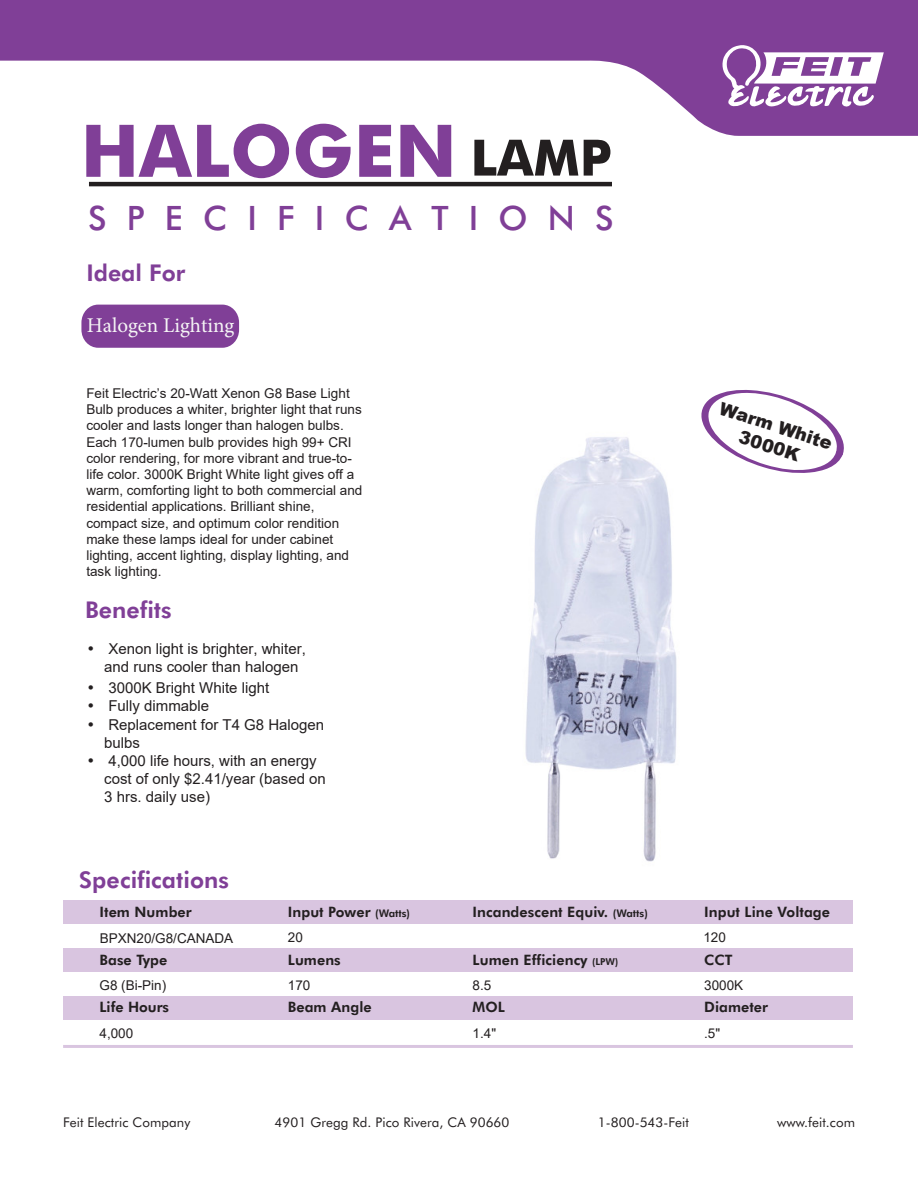
<style>
.page{position:relative;width:918px;height:1188px;background:#fff}
.page>*{position:absolute;margin:0;border:0;box-sizing:border-box;transform-origin:0 0}
.t1{font:700 72.75px "Futura BT";color:#803f97}
.t2{font:500 33.6px "Futura BT";letter-spacing:.6em;color:#803f97}
.t3{font:800 23.1px "Futura BT";color:#803f97}
.t4{font:21px "Minion Pro";color:#f5f5f5}
.t5{font:900 17.85px/21.5px "Arial";color:#231f20;text-align:center}
.t6{font:15px/18px "Arial";color:#231f20}
.t7{font:800 14.4px "Futura BT";letter-spacing:.005em;color:#231f20}
.t8{font:13.5px/16.2px "Arial";color:#231f20}
.t9{font:13.35px "Futura BT";letter-spacing:.005em;color:#231f20}
.s1{font-size:50.1px;color:#231f20}
.s2{font-family:"Futura BT"}
.s3{font-size:10.5px}
.s4{font-size:9.6px}
</style>
<div class="page">
<img style="left:525px;top:437px;width:152px;height:425px">
<hr style="left:63px;top:1045px;width:790px;height:3px;background:#803f97">
<div style="left:63px;top:900px;width:790px;height:24px;background:#d9c5e0"></div>
<div style="left:63px;top:948px;width:790px;height:24px;background:#d9c5e0"></div>
<div style="left:63px;top:996px;width:790px;height:24px;background:#d9c5e0"></div>
<hr style="left:89px;top:182px;width:523px;height:4px;background:#231f20">
<svg style="left:0;top:0;width:918px;height:136px;fill:#803f97"></svg>
<svg style="left:721px;top:45px;width:163px;height:63px"></svg>
<div style="left:81px;top:305px;width:158px;height:43px;background:#803f97;border-radius:17px"></div>
<svg style="left:701px;top:389px;width:143px;height:84px"></svg>
<h1 class="t1" style="left:81px;top:107px;width:532px">HALOGEN <span class="s1">LAMP</span></h1>
<h2 class="t2" style="left:88px;top:197px;width:527px">SPECIFICATIONS</h2>
<h3 class="t3" style="left:86px;top:258px;width:100px">Ideal For</h3>
<h3 class="t4" style="left:87px;top:311px;width:149px">Halogen Lighting</h3>
<p class="t8" style="left:86px;top:385px;width:278px">Feit Electric’s 20-Watt Xenon G8 Base Light Bulb produces a whiter, brighter light that runs cooler and lasts longer than halogen bulbs.<br>Each 170-lumen bulb provides high 99+ CRI color rendering, for more vibrant and true-to&shy;life color. 3000K Bright White light gives off a warm, comforting light to both commercial and residential applications. Brilliant shine, compact size, and optimum color rendition make these lamps ideal for under cabinet lighting, accent lighting, display lighting, and task lighting.</p>
<h3 class="t3" style="left:85px;top:596px;width:88px">Benefits</h3>
<p class="t6" style="left:104px;top:640px;width:203px;text-indent:-18px"><span class="s2">•</span> Xenon light is brighter, whiter, and runs cooler than halogen</p>
<p class="t6" style="left:87px;top:679px;width:184px"><span class="s2">•</span> 3000K Bright White light</p>
<p class="t6" style="left:87px;top:697px;width:124px"><span class="s2">•</span> Fully dimmable</p>
<p class="t6" style="left:104px;top:716px;width:222px;text-indent:-18px"><span class="s2">•</span> Replacement for T4 G8 Halogen bulbs</p>
<p class="t6" style="left:104px;top:752px;width:223px;text-indent:-18px"><span class="s2">•</span> 4,000 life hours, with an energy cost of only $2.41/year (based on<br>3 hrs. daily use)</p>
<h3 class="t3" style="left:79px;top:865px;width:152px">Specifications</h3>
<p class="t7" style="left:100px;top:903px;width:94px">Item Number</p>
<p class="t7" style="left:288px;top:903px;width:124px">Input Power <span class="s3">(Watts)</span></p>
<p class="t7" style="left:473px;top:903px;width:177px">Incandescent Equiv. <span class="s3">(Watts)</span></p>
<h3 class="t5" style="left:724px;top:397px;width:119px;rotate:18deg">Warm White<br>3000K</h3>
<p class="t7" style="left:704px;top:903px;width:127px">Input Line Voltage</p>
<p class="t8" style="left:100px;top:930px;width:135px">BPXN20/G8/CANADA</p>
<p class="t8" style="left:288px;top:929px;width:17px">20</p>
<p class="t8" style="left:288px;top:977px;width:24px">170</p>
<p class="t8" style="left:473px;top:977px;width:20px">8.5</p>
<p class="t8" style="left:100px;top:1025px;width:35px">4,000</p>
<p class="t8" style="left:703px;top:929px;width:24px">120</p>
<p class="t7" style="left:473px;top:951px;width:147px">Lumen Efficiency <span class="s4">(LPW)</span></p>
<p class="t7" style="left:704px;top:951px;width:30px">CCT</p>
<p class="t7" style="left:288px;top:951px;width:54px">Lumens</p>
<p class="t7" style="left:288px;top:999px;width:85px">Beam Angle</p>
<p class="t7" style="left:704px;top:999px;width:65px">Diameter</p>
<p class="t7" style="left:100px;top:951px;width:69px">Base Type</p>
<p class="t8" style="left:100px;top:977px;width:68px">G8 (Bi-Pin)</p>
<p class="t8" style="left:704px;top:977px;width:41px">3000K</p>
<p class="t7" style="left:100px;top:999px;width:71px">Life Hours</p>
<p class="t7" style="left:473px;top:999px;width:34px">MOL</p>
<p class="t8" style="left:473px;top:1025px;width:25px">1.4"</p>
<p class="t8" style="left:704px;top:1025px;width:18px">.5"</p>
<p class="t9" style="left:63px;top:1114px;width:129px">Feit Electric Company</p>
<p class="t9" style="left:275px;top:1114px;width:236px">4901 Gregg Rd. Pico Rivera, CA 90660</p>
<p class="t9" style="left:598px;top:1114px;width:93px">1-800-543-Feit</p>
<p class="t9" style="left:777px;top:1114px;width:79px">www.feit.com</p>
</div>
